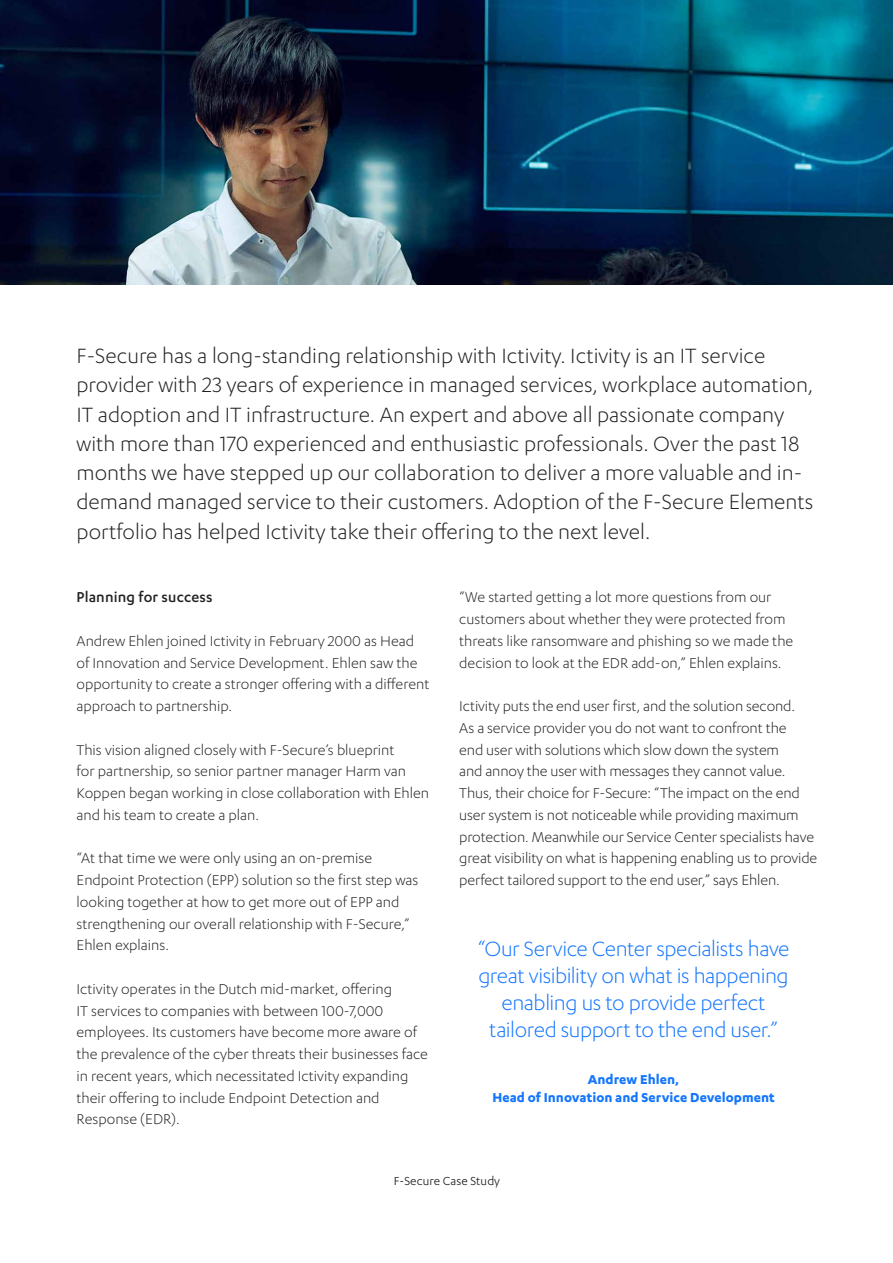
<style>
.page{position:relative;width:893px;height:1263px;background:#fff}
.page>*{position:absolute;margin:0;border:0;box-sizing:border-box;transform-origin:0 0}
.t1{font:300 24px/29.2px "F Secure Sans";color:#212121}
.t2{font:300 24px/27px "F Secure Sans";letter-spacing:-.02em;color:#1476ff;text-align:center}
.t3{font:300 16.5px/21.8px "F Secure Sans";color:#212121}
.t4{font:500 16.5px "F Secure Sans";letter-spacing:.01em;color:#212121}
.t5{font:700 15px/18px "F Secure Sans";letter-spacing:.005em;color:#1476ff;text-align:center}
.t6{font:13.5px "F Secure Sans";letter-spacing:.005em;color:#212121}
</style>
<div class="page">
<img style="left:0;top:0;width:893px;height:285px">
<p class="t1" style="left:77px;top:340px;width:738px">F-Secure has a long-standing relationship with Ictivity. Ictivity is an IT service provider with 23 years of experience in managed services, workplace automation, IT adoption and IT infrastructure. An expert and above all passionate company with more than 170 experienced and enthusiastic professionals. Over the past 18 months we have stepped up our collaboration to deliver a more valuable and in&shy;demand managed service to their customers. Adoption of the F-Secure Elements portfolio has helped Ictivity take their offering to the next level.</p>
<p class="t4" style="left:77px;top:588px;width:138px">Planning for success</p>
<p class="t3" style="left:77px;top:629px;width:354px">Andrew Ehlen joined Ictivity in February 2000 as Head of Innovation and Service Development. Ehlen saw the opportunity to create a stronger offering with a different approach to partnership.</p>
<p class="t3" style="left:77px;top:738px;width:354px">This vision aligned closely with F-Secure’s blueprint<br>for partnership, so senior partner manager Harm van Koppen began working in close collaboration with Ehlen and his team to create a plan.</p>
<p class="t3" style="left:77px;top:847px;width:343px">“At that time we were only using an on-premise Endpoint Protection (EPP) solution so the first step was looking together at how to get more out of EPP and strengthening our overall relationship with F-Secure,” Ehlen explains.</p>
<p class="t3" style="left:77px;top:977px;width:353px">Ictivity operates in the Dutch mid-market, offering<br>IT services to companies with between 100-7,000 employees. Its customers have become more aware of the prevalence of the cyber threats their businesses face in recent years, which necessitated Ictivity expanding their offering to include Endpoint Detection and Response (EDR).</p>
<p class="t3" style="left:459px;top:586px;width:336px">“We started getting a lot more questions from our customers about whether they were protected from threats like ransomware and phishing so we made the decision to look at the EDR add-on,” Ehlen explains.</p>
<p class="t3" style="left:459px;top:695px;width:360px">Ictivity puts the end user first, and the solution second.<br>As a service provider you do not want to confront the<br>end user with solutions which slow down the system<br>and annoy the user with messages they cannot value.<br>Thus, their choice for F-Secure: “The impact on the end user system is not noticeable while providing maximum protection. Meanwhile our Service Center specialists have great visibility on what is happening enabling us to provide perfect tailored support to the end user,” says Ehlen.</p>
<h1 class="t2" style="left:478px;top:934px;width:313px">“Our Service Center specialists have great visibility on what is happening enabling us to provide perfect tailored support to the end user.”</h1>
<p class="t5" style="left:492px;top:1070px;width:284px">Andrew Ehlen,<br>Head of Innovation and Service Development</p>
<p class="t6" style="left:394px;top:1174px;width:108px">F-Secure Case Study</p>
</div>
